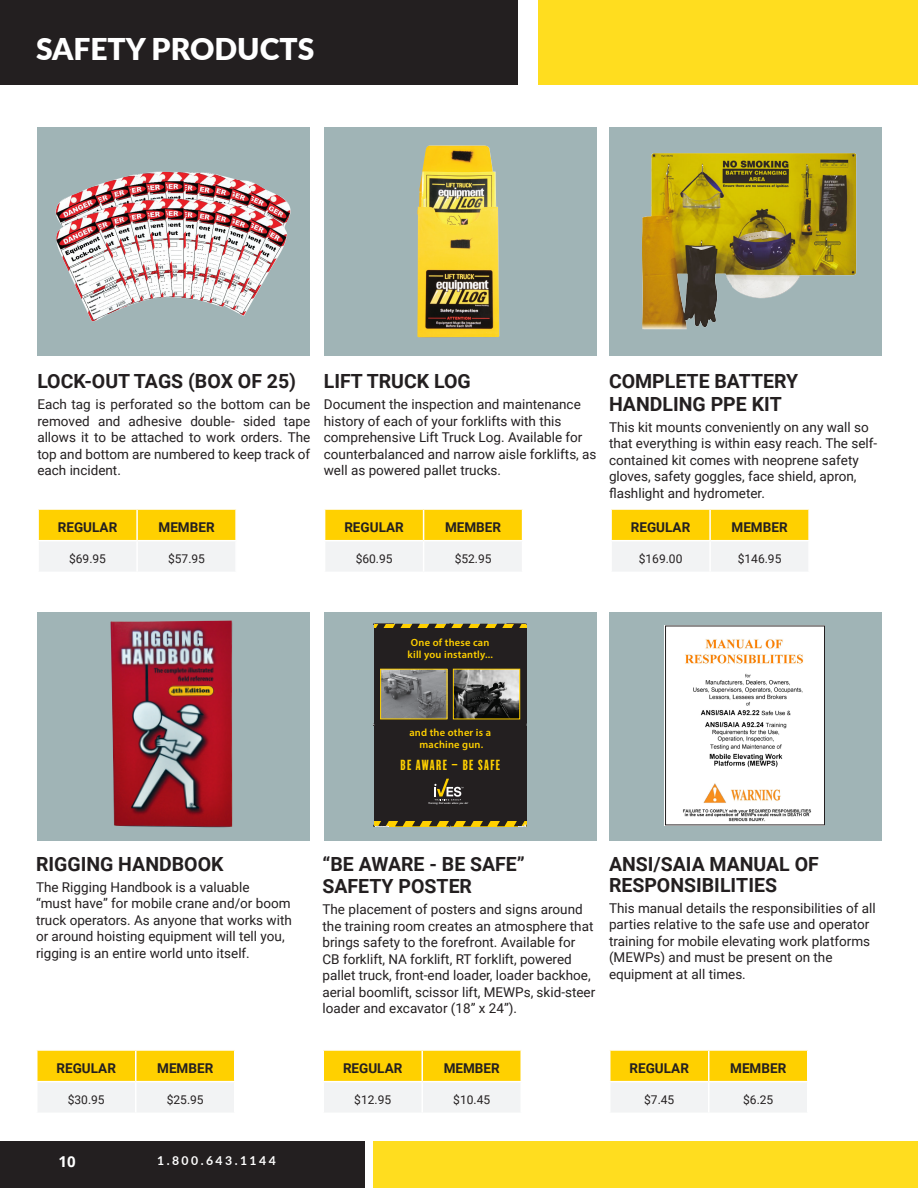
<style>
.page{position:relative;width:918px;height:1188px;background:#fff}
.page>*{position:absolute;margin:0;border:0;box-sizing:border-box;transform-origin:0 0}
.BODY{font:900 30px "Lato";color:#fff}
.t1{font:700 19.5px "Roboto";color:#231f20}
.t2{font:700 15px "Open Sans";color:#fff}
.t3{font:13.5px/16.5px "Roboto";color:#231f20}
.t4{font:700 13.5px "Roboto";color:#231f20}
.t5{font:12.75px "Industrial Gothic Single Std";letter-spacing:.11em;color:#ffd000}
.t6{font:700 12.3px "Lato";letter-spacing:.2em;color:#fff}
.t7{font:12px "Roboto";color:#231f20}
.t8{font:600 10.5px/11.7px "Myriad Pro";letter-spacing:.02em;color:#ffd000;text-align:center}
.t9{font:2.55px "Trade Gothic LT Std Bd 2 Obl";letter-spacing:.04em;color:#fff}
</style>
<div class="page">
<div style="left:0;top:0;width:518px;height:85px;background:#231f20"></div>
<div style="left:0;top:1142px;width:365px;height:46px;background:#231f20"></div>
<div style="left:538px;top:0;width:380px;height:85px;background:#ffdd1f"></div>
<div style="left:374px;top:1142px;width:544px;height:46px;background:#ffdd1f"></div>
<div style="left:609px;top:612px;width:273px;height:229px;background:#a0b4b6"></div>
<div style="left:324px;top:612px;width:273px;height:229px;background:#a0b4b6"></div>
<div style="left:37px;top:612px;width:273px;height:229px;background:#a0b4b6"></div>
<div style="left:609px;top:127px;width:273px;height:228px;background:#a0b4b6"></div>
<div style="left:324px;top:127px;width:273px;height:228px;background:#a0b4b6"></div>
<div style="left:37px;top:127px;width:273px;height:228px;background:#a0b4b6"></div>
<img style="left:417px;top:145px;width:82px;height:193px">
<img style="left:55px;top:171px;width:236px;height:151px">
<svg style="left:39px;top:510px;width:196px;height:61px"></svg>
<hr style="left:137px;top:540px;width:100px;height:1px;background:#fff">
<hr style="left:136px;top:510px;width:2px;height:30px;background:#fff">
<hr style="left:37px;top:540px;width:100px;height:1px;background:#fff">
<hr style="left:136px;top:541px;width:2px;height:31px;background:#fff">
<svg style="left:325px;top:510px;width:197px;height:61px"></svg>
<hr style="left:424px;top:540px;width:99px;height:1px;background:#fff">
<hr style="left:423px;top:510px;width:1px;height:30px;background:#fff">
<hr style="left:324px;top:540px;width:100px;height:1px;background:#fff">
<hr style="left:423px;top:541px;width:1px;height:31px;background:#fff">
<svg style="left:612px;top:510px;width:196px;height:61px"></svg>
<hr style="left:710px;top:540px;width:100px;height:1px;background:#fff">
<hr style="left:709px;top:510px;width:2px;height:30px;background:#fff">
<hr style="left:610px;top:540px;width:100px;height:1px;background:#fff">
<hr style="left:709px;top:541px;width:2px;height:31px;background:#fff">
<img style="left:642px;top:153px;width:215px;height:177px">
<svg style="left:38px;top:1051px;width:196px;height:61px"></svg>
<hr style="left:136px;top:1081px;width:100px;height:1px;background:#fff">
<hr style="left:135px;top:1051px;width:1px;height:30px;background:#fff">
<hr style="left:36px;top:1081px;width:100px;height:1px;background:#fff">
<hr style="left:135px;top:1082px;width:1px;height:31px;background:#fff">
<svg style="left:324px;top:1051px;width:196px;height:61px"></svg>
<hr style="left:422px;top:1081px;width:100px;height:1px;background:#fff">
<hr style="left:422px;top:1051px;width:1px;height:30px;background:#fff">
<hr style="left:322px;top:1081px;width:100px;height:1px;background:#fff">
<hr style="left:422px;top:1082px;width:1px;height:31px;background:#fff">
<svg style="left:610px;top:1051px;width:197px;height:61px"></svg>
<hr style="left:709px;top:1081px;width:99px;height:1px;background:#fff">
<hr style="left:708px;top:1051px;width:2px;height:30px;background:#fff">
<hr style="left:609px;top:1081px;width:100px;height:1px;background:#fff">
<hr style="left:708px;top:1082px;width:2px;height:31px;background:#fff">
<img style="left:110px;top:620px;width:122px;height:207px">
<div style="left:374px;top:624px;width:153px;height:5px;background:#ffd000"></div>
<svg style="left:409px;top:624px;width:11px;height:5px"></svg>
<svg style="left:494px;top:624px;width:11px;height:5px"></svg>
<svg style="left:477px;top:624px;width:11px;height:5px"></svg>
<svg style="left:460px;top:624px;width:11px;height:5px"></svg>
<svg style="left:443px;top:624px;width:11px;height:5px"></svg>
<svg style="left:426px;top:624px;width:11px;height:5px"></svg>
<svg style="left:392px;top:624px;width:11px;height:5px"></svg>
<div style="left:374px;top:821px;width:153px;height:5px;background:#ffd000"></div>
<svg style="left:480px;top:821px;width:11px;height:5px"></svg>
<svg style="left:395px;top:821px;width:11px;height:5px"></svg>
<svg style="left:412px;top:821px;width:11px;height:5px"></svg>
<svg style="left:429px;top:821px;width:11px;height:5px"></svg>
<svg style="left:463px;top:821px;width:11px;height:5px"></svg>
<svg style="left:497px;top:821px;width:11px;height:5px"></svg>
<div style="left:374px;top:629px;width:153px;height:192px;background:#231f20"></div>
<img style="left:455px;top:671px;width:63px;height:46px">
<div style="left:453px;top:669px;width:67px;height:50px;border:1px solid #ffd000"></div>
<svg style="left:434px;top:779px;width:30px;height:22px"></svg>
<img style="left:382px;top:671px;width:63px;height:46px">
<div style="left:380px;top:669px;width:67px;height:50px;border:1px solid #ffd000"></div>
<svg style="left:374px;top:624px;width:12px;height:5px"></svg>
<svg style="left:511px;top:624px;width:16px;height:5px"></svg>
<svg style="left:446px;top:821px;width:11px;height:6px"></svg>
<svg style="left:374px;top:821px;width:15px;height:6px"></svg>
<svg style="left:514px;top:821px;width:13px;height:6px"></svg>
<img style="left:667px;top:628px;width:156px;height:195px">
<div style="left:665px;top:626px;width:160px;height:199px;border:1px solid #231f20"></div>
<p class="BODY" style="left:36px;top:27px;width:280px">SAFETY PRODUCTS</p>
<p class="t1" style="left:37px;top:368px;width:260px">LOCK-OUT TAGS (BOX OF 25)</p>
<p class="t3" style="left:37px;top:396px;width:275px;text-align:justify">Each tag is perforated so the bottom can be removed and adhesive double- sided tape allows it to be attached to work orders. The top and bottom are numbered to keep track of each incident.</p>
<p class="t4" style="left:58px;top:518px;width:61px">REGULAR</p>
<p class="t4" style="left:159px;top:518px;width:58px">MEMBER</p>
<p class="t7" style="left:69px;top:550px;width:38px">$69.95</p>
<p class="t7" style="left:168px;top:550px;width:38px">$57.95</p>
<p class="t1" style="left:324px;top:368px;width:148px">LIFT TRUCK LOG</p>
<p class="t3" style="left:324px;top:396px;width:274px">Document the inspection and maintenance history of each of your forklifts with this comprehensive Lift Truck Log. Available for counterbalanced and narrow aisle forklifts, as well as powered pallet trucks.</p>
<p class="t4" style="left:344px;top:518px;width:61px">REGULAR</p>
<p class="t4" style="left:445px;top:518px;width:58px">MEMBER</p>
<p class="t7" style="left:356px;top:550px;width:38px">$60.95</p>
<p class="t7" style="left:455px;top:550px;width:38px">$52.95</p>
<p class="t1" style="left:609px;top:368px;width:191px">COMPLETE BATTERY</p>
<p class="t1" style="left:609px;top:390px;width:174px">HANDLING PPE KIT</p>
<p class="t3" style="left:609px;top:418px;width:270px">This kit mounts conveniently on any wall so that everything is within easy reach. The self&shy;contained kit comes with neoprene safety gloves, safety goggles, face shield, apron, flashlight and hydrometer.</p>
<p class="t4" style="left:631px;top:518px;width:61px">REGULAR</p>
<p class="t4" style="left:732px;top:518px;width:58px">MEMBER</p>
<p class="t7" style="left:639px;top:550px;width:45px">$169.00</p>
<p class="t7" style="left:738px;top:550px;width:45px">$146.95</p>
<p class="t1" style="left:36px;top:850px;width:189px">RIGGING HANDBOOK</p>
<p class="t3" style="left:36px;top:878px;width:257px">The Rigging Handbook is a valuable<br>“must have” for mobile crane and/or boom truck operators. As anyone that works with or around hoisting equipment will tell you, rigging is an entire world unto itself.</p>
<p class="t4" style="left:57px;top:1059px;width:61px">REGULAR</p>
<p class="t4" style="left:157px;top:1059px;width:58px">MEMBER</p>
<p class="t7" style="left:68px;top:1091px;width:38px">$30.95</p>
<p class="t7" style="left:167px;top:1091px;width:38px">$25.95</p>
<p class="t2" style="left:58px;top:1151px;width:19px">10</p>
<p class="t6" style="left:157px;top:1152px;width:120px">1.800.643.1144</p>
<p class="t8" style="left:407px;top:636px;width:87px">One of these can kill you instantly...</p>
<p class="t8" style="left:409px;top:726px;width:83px">and the other is a machine gun.</p>
<p class="t5" style="left:401px;top:758px;width:101px">BE AWARE – BE SAFE</p>
<p class="t9" style="left:428px;top:802px;width:41px">Training that works where you do!</p>
<p class="t1" style="left:322px;top:850px;width:204px">“BE AWARE - BE SAFE”</p>
<p class="t1" style="left:322px;top:873px;width:151px">SAFETY POSTER</p>
<p class="t3" style="left:322px;top:901px;width:274px">The placement of posters and signs around the training room creates an atmosphere that brings safety to the forefront. Available for CB forklift, NA forklift, RT forklift, powered pallet truck, front-end loader, loader backhoe, aerial boomlift, scissor lift, MEWPs, skid-steer loader and excavator (18” x 24”).</p>
<p class="t1" style="left:609px;top:850px;width:211px">ANSI/SAIA MANUAL OF</p>
<p class="t1" style="left:609px;top:871px;width:170px">RESPONSIBILITIES</p>
<p class="t3" style="left:609px;top:899px;width:268px">This manual details the responsibilities of all parties relative to the safe use and operator training for mobile elevating work platforms (MEWPs) and must be present on the equipment at all times.</p>
<p class="t4" style="left:343px;top:1059px;width:61px">REGULAR</p>
<p class="t4" style="left:444px;top:1059px;width:58px">MEMBER</p>
<p class="t7" style="left:354px;top:1091px;width:38px">$12.95</p>
<p class="t7" style="left:453px;top:1091px;width:38px">$10.45</p>
<p class="t4" style="left:630px;top:1059px;width:61px">REGULAR</p>
<p class="t4" style="left:730px;top:1059px;width:58px">MEMBER</p>
<p class="t7" style="left:644px;top:1091px;width:32px">$7.45</p>
<p class="t7" style="left:743px;top:1091px;width:32px">$6.25</p>
</div>
